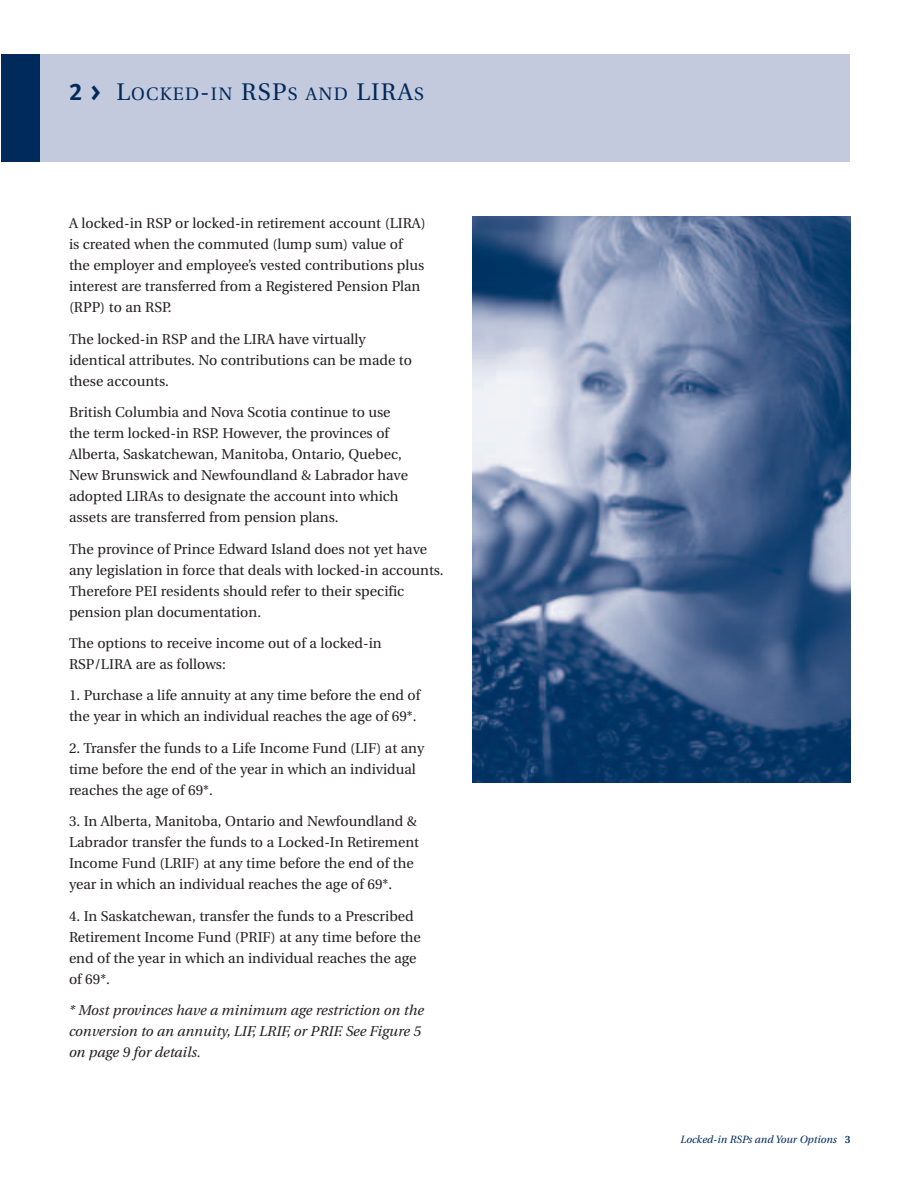
<style>
.page{position:relative;width:918px;height:1188px;background:#fff}
.page>*{position:absolute;margin:0;border:0;box-sizing:border-box;transform-origin:0 0}
.t1{font:18px "Utopia";letter-spacing:.07em;color:#00295c}
.t2{font:14.25px/21px "Utopia";color:#231f20}
.t3{font:italic 14.25px/21px "Utopia";color:#231f20}
.t4{font:italic 10.5px "Utopia";color:#00295c}
.s1{font-family:"Meta Bold LF";font-size:24px}
.s2{font-size:24px}
.s3{font-weight:600;font-style:normal}
</style>
<div class="page">
<div style="left:1px;top:54px;width:811px;height:108px;background:#00295c"></div>
<div style="left:40px;top:54px;width:810px;height:108px;background:#c3cadd"></div>
<img style="left:472px;top:216px;width:378px;height:567px">
<p class="t1" style="left:69px;top:87px;width:356px"><span class="s1">2 &gt;</span> <span class="s2">L</span>OCKED<span class="s2">-</span>IN <span class="s2">RSP</span>S AND <span class="s2">LIRA</span>S</p>
<p class="t2" style="left:69px;top:214px;width:358px">A locked-in RSP or locked-in retirement account (LIRA) is created when the commuted (lump sum) value of the employer and employee’s vested contributions plus interest are transferred from a Registered Pension Plan (RPP) to an RSP.</p>
<p class="t2" style="left:69px;top:329px;width:345px">The locked-in RSP and the LIRA have virtually identical attributes. No contributions can be made to these accounts.</p>
<p class="t2" style="left:69px;top:403px;width:341px">British Columbia and Nova Scotia continue to use the term locked-in RSP. However, the provinces of Alberta, Saskatchewan, Manitoba, Ontario, Quebec, New Brunswick and Newfoundland &amp; Labrador have adopted LIRAs to designate the account into which assets are transferred from pension plans.</p>
<p class="t2" style="left:69px;top:539px;width:376px">The province of Prince Edward Island does not yet have any legislation in force that deals with locked-in accounts.<br>Therefore PEI residents should refer to their specific pension plan documentation.</p>
<p class="t2" style="left:69px;top:634px;width:314px">The options to receive income out of a locked-in<br>RSP/LIRA are as follows:</p>
<p class="t2" style="left:69px;top:686px;width:353px">1. Purchase a life annuity at any time before the end of the year in which an individual reaches the age of 69*.</p>
<p class="t2" style="left:69px;top:739px;width:357px">2. Transfer the funds to a Life Income Fund (LIF) at any time before the end of the year in which an individual reaches the age of 69*.</p>
<p class="t2" style="left:69px;top:812px;width:352px">3. In Alberta, Manitoba, Ontario and Newfoundland &amp; Labrador transfer the funds to a Locked-In Retirement Income Fund (LRIF) at any time before the end of the year in which an individual reaches the age of 69*.</p>
<p class="t2" style="left:69px;top:907px;width:353px">4. In Saskatchewan, transfer the funds to a Prescribed Retirement Income Fund (PRIF) at any time before the end of the year in which an individual reaches the age of 69*.</p>
<p class="t3" style="left:69px;top:1001px;width:356px">* Most provinces have a minimum age restriction on the conversion to an annuity, LIF, LRIF, or PRIF. See Figure 5 on page 9 for details.</p>
<p class="t4" style="left:680px;top:1135px;width:172px">Locked-in RSPs and Your Options <span class="s3">3</span></p>
</div>
